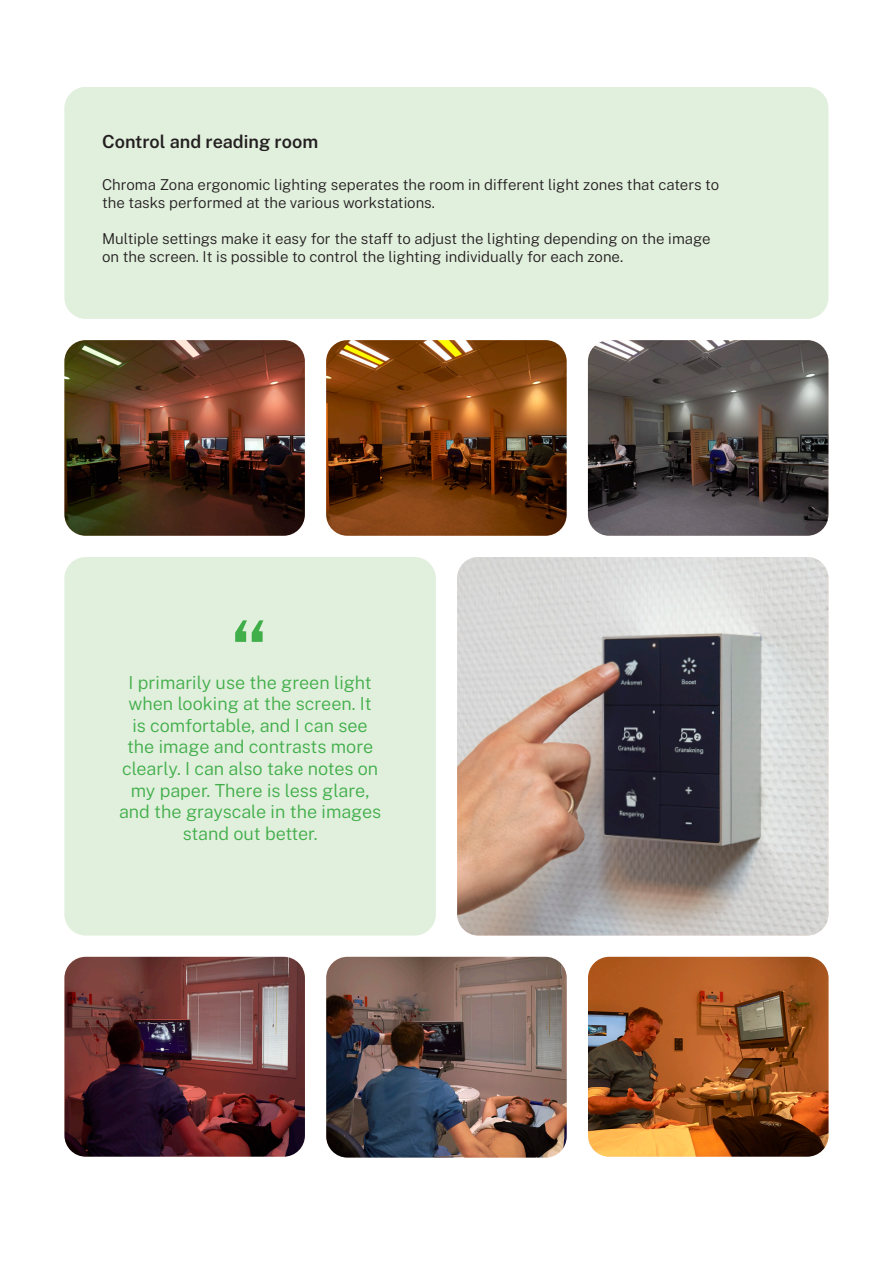
<style>
.page{position:relative;width:893px;height:1263px;background:#fff}
.page>*{position:absolute;margin:0;border:0;box-sizing:border-box;transform-origin:0 0}
.t1{font:600 82.5px "Public Sans";color:#40ae49}
.t2{font:300 18px/21.6px "Public Sans";color:#40ae49;text-align:center}
.t3{font:600 18px "Public Sans";color:#231f20}
.t4{font:300 15px/18px "Public Sans";color:#231f20}
</style>
<div class="page">
<div style="left:64px;top:87px;width:764px;height:232px;background:#e1efdd;border-radius:21px"></div>
<div style="left:64px;top:557px;width:372px;height:378px;background:#e1efdd;border-radius:21px"></div>
<img style="left:64px;top:340px;width:241px;height:196px">
<img style="left:326px;top:340px;width:241px;height:196px">
<img style="left:588px;top:340px;width:240px;height:196px">
<img style="left:64px;top:957px;width:241px;height:200px">
<img style="left:326px;top:957px;width:241px;height:200px">
<img style="left:588px;top:957px;width:240px;height:200px">
<img style="left:457px;top:557px;width:371px;height:378px">
<p class="t3" style="left:102px;top:129px;width:218px">Control and reading room</p>
<p class="t4" style="left:102px;top:175px;width:619px">Chroma Zona ergonomic lighting seperates the room in different light zones that caters to the tasks performed at the various workstations.</p>
<p class="t4" style="left:102px;top:229px;width:610px">Multiple settings make it easy for the staff to adjust the lighting depending on the image on the screen. It is possible to control the lighting individually for each zone.</p>
<p class="t1" style="left:231px;top:595px;width:39px">“</p>
<p class="t2" style="left:119px;top:671px;width:264px">I primarily use the green light when looking at the screen. It<br>is comfortable, and I can see the image and contrasts more clearly. I can also take notes on my paper. There is less glare, and the grayscale in the images stand out better.</p>
</div>
